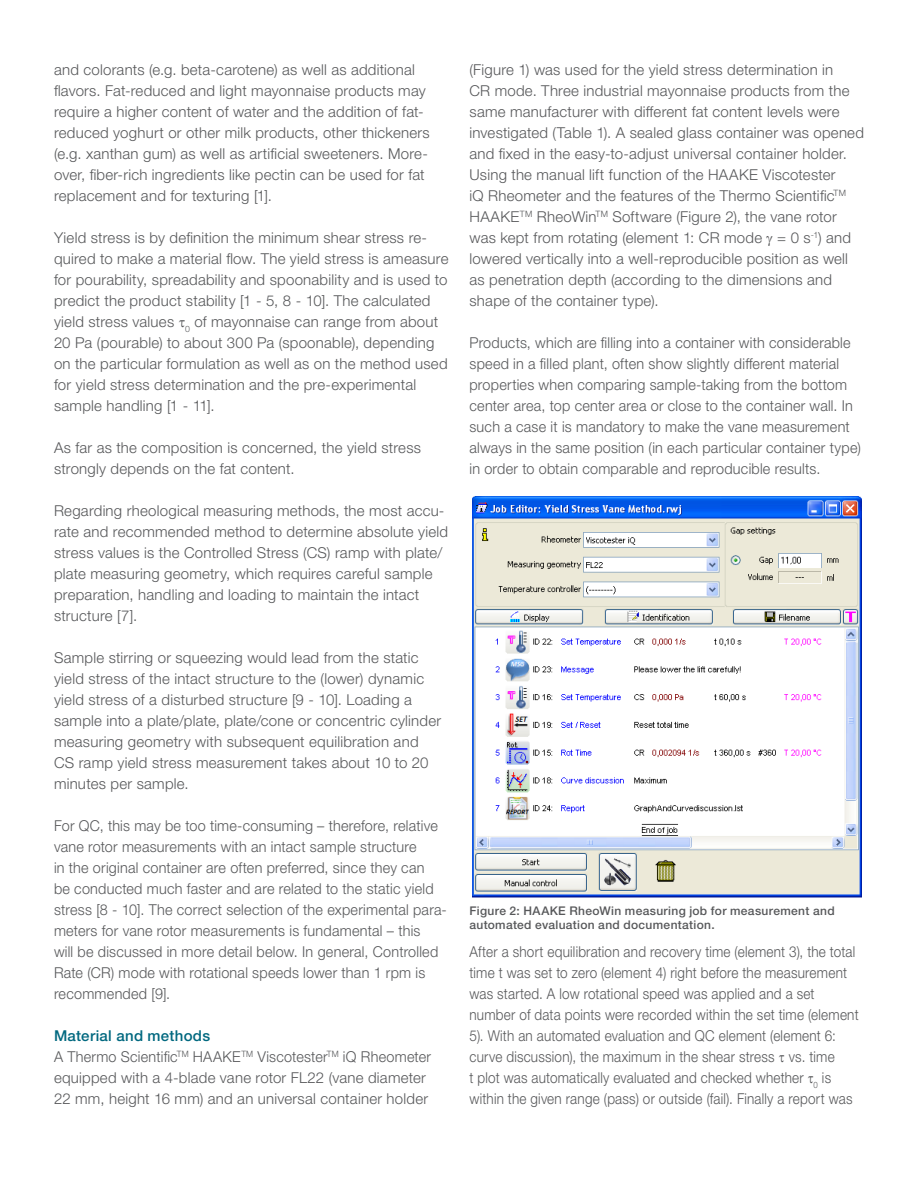
<style>
.page{position:relative;width:918px;height:1188px;background:#fff}
.page>*{position:absolute;margin:0;border:0;box-sizing:border-box;transform-origin:0 0}
.Body_Copy{font:300 15px/21px "Helvetica Neue LTW1 G";letter-spacing:.015em;color:#57585a}
.Body_Copy-2{font:300 15px/21px "Helvetica Neue LTW1 G";letter-spacing:.015em;color:#57585a;scale:.96 1}
.Body_Copy-3{font:300 15px/21px "Helvetica Neue LTW1 G";letter-spacing:.015em;color:#57585a;scale:.9 1}
.Content_Subhead{font:500 15px "Helvetica Neue LTW1 G";letter-spacing:.02em;color:#00687f}
.t1{font:500 12px/13.5px "Helvetica Neue LTW1 G";letter-spacing:.03em;color:#57585a}
</style>
<div class="page">
<img style="left:472px;top:496px;width:389px;height:402px">
<p class="Body_Copy" style="left:54px;top:59px;width:377px">and colorants (e.g. beta-carotene) as well as additional flavors. Fat-reduced and light mayonnaise products may require a higher content of water and the addition of fat&shy;reduced yoghurt or other milk products, other thickeners (e.g. xanthan gum) as well as artificial sweeteners. More&shy;over, fiber-rich ingredients like pectin can be used for fat replacement and for texturing [1].</p>
<p class="Body_Copy" style="left:54px;top:227px;width:396px">Yield stress is by definition the minimum shear stress re&shy;quired to make a material flow. The yield stress is ameasure for pourability, spreadability and spoonability and is used to predict the product stability [1 - 5, 8 - 10]. The calculated yield stress values ▼<sub>0</sub> of mayonnaise can range from about 20 Pa (pourable) to about 300 Pa (spoonable), depending on the particular formulation as well as on the method used for yield stress determination and the pre-experimental sample handling [1 - 11].</p>
<p class="Body_Copy" style="left:54px;top:437px;width:369px">As far as the composition is concerned, the yield stress strongly depends on the fat content.</p>
<p class="Body_Copy" style="left:54px;top:500px;width:396px">Regarding rheological measuring methods, the most accu&shy;rate and recommended method to determine absolute yield stress values is the Controlled Stress (CS) ramp with plate/ plate measuring geometry, which requires careful sample preparation, handling and loading to maintain the intact structure [7].</p>
<p class="Body_Copy" style="left:54px;top:647px;width:389px">Sample stirring or squeezing would lead from the static yield stress of the intact structure to the (lower) dynamic yield stress of a disturbed structure [9 - 10]. Loading a sample into a plate/plate, plate/cone or concentric cylinder measuring geometry with subsequent equilibration and CS ramp yield stress measurement takes about 10 to 20 minutes per sample.</p>
<p class="Body_Copy-2" style="left:54px;top:815px;width:411px">For QC, this may be too time-consuming – therefore, relative vane rotor measurements with an intact sample structure<br>in the original container are often preferred, since they can<br>be conducted much faster and are related to the static yield stress [8 - 10]. The correct selection of the experimental para&shy;meters for vane rotor measurements is fundamental – this<br>will be discussed in more detail below. In general, Controlled Rate (CR) mode with rotational speeds lower than 1 rpm is recommended [9].</p>
<p class="Content_Subhead" style="left:54px;top:1027px;width:158px">Material and methods</p>
<p class="Body_Copy-2" style="left:54px;top:1046px;width:394px">A Thermo Scientific<sup>TM</sup> HAAKE<sup>TM</sup> Viscotester<sup>TM</sup> iQ Rheometer equipped with a 4-blade vane rotor FL22 (vane diameter<br>22 mm, height 16 mm) and an universal container holder</p>
<p class="Body_Copy" style="left:470px;top:59px;width:396px">(Figure 1) was used for the yield stress determination in<br>CR mode. Three industrial mayonnaise products from the same manufacturer with different fat content levels were investigated (Table 1). A sealed glass container was opened and fixed in the easy-to-adjust universal container holder.<br>Using the manual lift function of the HAAKE Viscotester<br>iQ Rheometer and the features of the Thermo Scientific<sup>TM </sup>HAAKE<sup>TM</sup> RheoWin<sup>TM</sup> Software (Figure 2), the vane rotor was kept from rotating (element 1: CR mode = 0 s<sup>-1</sup>) and lowered vertically into a well-reproducible position as well as penetration depth (according to the dimensions and shape of the container type).</p>
<p class="Body_Copy-2" style="left:470px;top:332px;width:409px">Products, which are filling into a container with considerable speed in a filled plant, often show slightly different material properties when comparing sample-taking from the bottom center area, top center area or close to the container wall. In such a case it is mandatory to make the vane measurement always in the same position (in each particular container type) in order to obtain comparable and reproducible results.</p>
<p class="t1" style="left:470px;top:904px;width:367px">Figure 2: HAAKE RheoWin measuring job for measurement and automated evaluation and documentation.</p>
<p class="Body_Copy-3" style="left:469px;top:941px;width:434px">After a short equilibration and recovery time (element 3), the total time t was set to zero (element 4) right before the measurement was started. A low rotational speed was applied and a set number of data points were recorded within the set time (element 5). With an automated evaluation and QC element (element 6: curve discussion), the maximum in the shear stress ▼ vs. time<br>t plot was automatically evaluated and checked whether ▼<sub>0</sub> is within the given range (pass) or outside (fail). Finally a report was</p>
</div>
